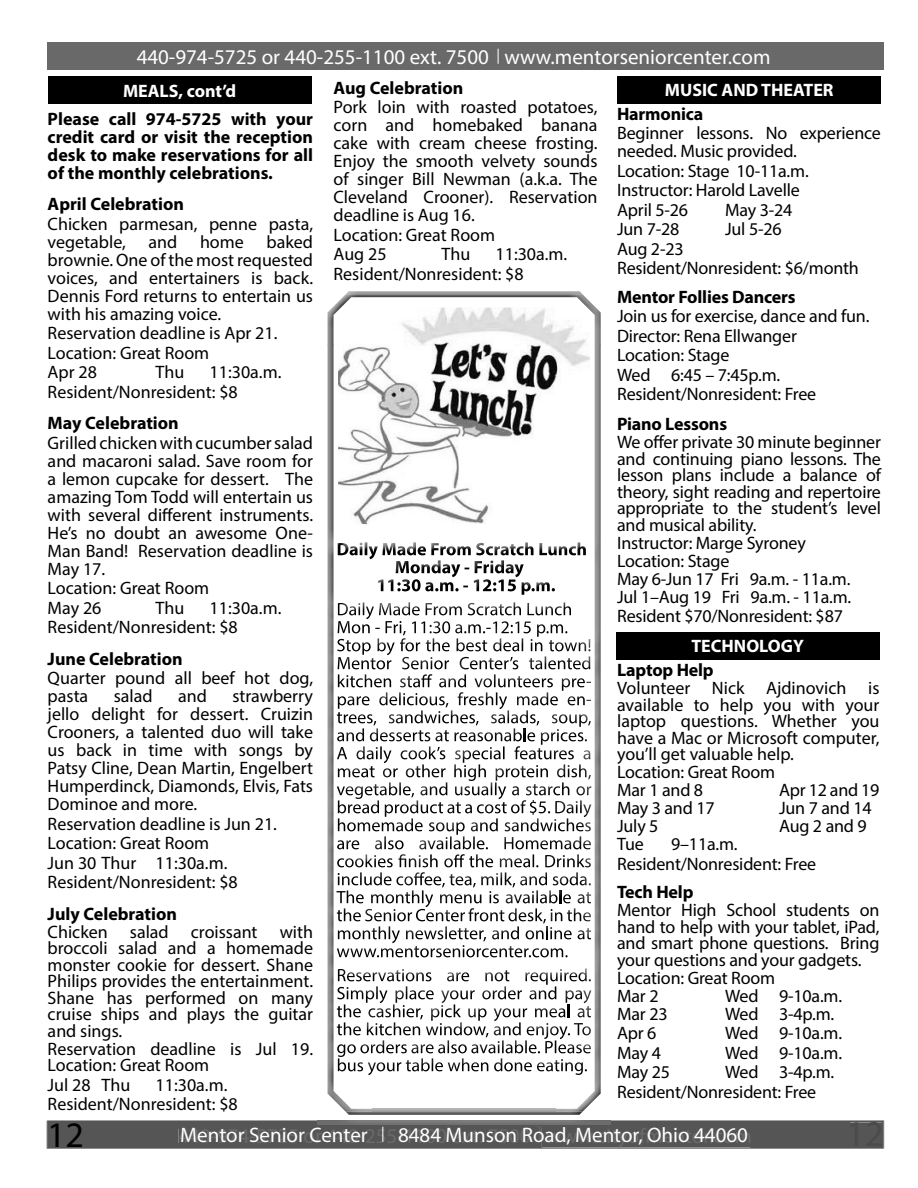
<style>
.page{position:relative;width:918px;height:1188px;background:#fff}
.page>*{position:absolute;margin:0;border:0;box-sizing:border-box;transform-origin:0 0}
.t1{font:36px "Myriad Pro";color:#000}
.t2{font:21px "Myriad Pro";color:#fff}
.t3{font:18px/18.6px "Myriad Pro";color:#000}
.t4{font:700 18px/18px "Myriad Pro";letter-spacing:-.005em;color:#000;text-align:justify}
.t5{font:700 18px "Myriad Pro";color:#fff}
</style>
<div class="page">
<svg style="left:47px;top:1120px;width:837px;height:29px;background:#5d5d5d"></svg>
<div style="left:179px;top:1129px;width:352px;height:14px;background:#555"></div>
<div style="left:535px;top:1127px;width:6px;height:15px;background:#555"></div>
<div style="left:542px;top:1128px;width:208px;height:19px;background:#555"></div>
<div style="left:850px;top:1123px;width:32px;height:23px;background:#555"></div>
<div style="left:47px;top:42px;width:837px;height:28px;background:#696969"></div>
<div style="left:616px;top:632px;width:264px;height:27px;background:#000"></div>
<div style="left:617px;top:76px;width:264px;height:27px;background:#000"></div>
<img style="left:327px;top:333px;width:1px;height:761px">
<img style="left:318px;top:1120px;width:293px;height:5px">
<img style="left:380px;top:555px;width:142px;height:40px">
<img style="left:539px;top:543px;width:8px;height:12px">
<img style="left:382px;top:543px;width:57px;height:12px">
<img style="left:457px;top:546px;width:14px;height:9px">
<svg style="left:397px;top:546px;width:8px;height:9px"></svg>
<svg style="left:548px;top:546px;width:7px;height:9px"></svg>
<img style="left:373px;top:546px;width:5px;height:12px">
<img style="left:396px;top:561px;width:80px;height:12px">
<svg style="left:476px;top:542px;width:58px;height:31px"></svg>
<svg style="left:411px;top:546px;width:45px;height:27px"></svg>
<img style="left:490px;top:564px;width:34px;height:13px">
<img style="left:451px;top:564px;width:18px;height:13px">
<svg style="left:402px;top:579px;width:19px;height:1px"></svg>
<img style="left:378px;top:580px;width:138px;height:11px">
<svg style="left:522px;top:591px;width:6px;height:4px"></svg>
<img style="left:397px;top:582px;width:158px;height:9px">
<img style="left:373px;top:603px;width:161px;height:12px">
<svg style="left:426px;top:603px;width:36px;height:12px"></svg>
<svg style="left:412px;top:606px;width:8px;height:9px"></svg>
<svg style="left:379px;top:603px;width:21px;height:12px"></svg>
<svg style="left:468px;top:602px;width:53px;height:13px"></svg>
<svg style="left:536px;top:606px;width:19px;height:9px"></svg>
<svg style="left:373px;top:621px;width:182px;height:318px"></svg>
<img style="left:373px;top:930px;width:179px;height:9px">
<img style="left:392px;top:931px;width:94px;height:12px">
<img style="left:373px;top:948px;width:182px;height:9px">
<svg style="left:373px;top:969px;width:182px;height:103px"></svg>
<img style="left:373px;top:1063px;width:182px;height:8px">
<img style="left:346px;top:291px;width:236px;height:3px">
<img style="left:346px;top:1112px;width:236px;height:3px">
<img style="left:328px;top:294px;width:273px;height:51px">
<img style="left:328px;top:345px;width:45px;height:767px">
<img style="left:555px;top:345px;width:46px;height:767px">
<svg style="left:336px;top:305px;width:256px;height:221px"></svg>
<div style="left:48px;top:77px;width:264px;height:27px;background:#000"></div>
<p class="t2" style="left:137px;top:44px;width:635px">440-974-5725 or 440-255-1100 ext. 7500 <sup>|</sup> www.mentorseniorcenter.com</p>
<p class="t4" style="left:334px;top:78px;width:131px">Aug Celebration</p>
<p class="t3" style="left:334px;top:98px;width:266px">Pork loin with roasted potatoes, corn and homebaked banana cake with cream cheese frosting.<br>Enjoy the smooth velvety sounds of singer Bill Newman (a.k.a. The<br>Cleveland Crooner). Reservation deadline is Aug 16.<br>Location: Great Room<br>Aug 25</p>
<p class="t5" style="left:123px;top:79px;width:115px">MEALS, cont’d</p>
<p class="t5" style="left:665px;top:79px;width:170px">MUSIC AND THEATER</p>
<p class="t4" style="left:48px;top:109px;width:267px">Please call 974-5725 with your credit card or visit the reception desk to make reservations for all of the monthly celebrations.</p>
<p class="t4" style="left:48px;top:195px;width:138px">April Celebration</p>
<p class="t3" style="left:48px;top:215px;width:267px;line-height:18px">Chicken parmesan, penne pasta, vegetable,</p>
<p class="t4" style="left:617px;top:104px;width:88px">Harmonica</p>
<p class="t3" style="left:617px;top:123px;width:265px;line-height:19px">Beginner lessons. No experience needed. Music provided.<br>Location: Stage 10-11a.m.<br>Instructor: Harold Lavelle<br>April 5-26</p>
<p class="t3" style="left:725px;top:200px;width:69px">May 3-24</p>
<p class="t3" style="left:617px;top:220px;width:64px">Jun 7-28</p>
<p class="t3" style="left:725px;top:220px;width:58px">Jul 5-26</p>
<p class="t3" style="left:617px;top:239px;width:243px;line-height:19.5px">Aug 2-23<br>Resident/Nonresident: $6/month</p>
<p class="t4" style="left:617px;top:287px;width:180px">Mentor Follies Dancers</p>
<p class="t3" style="left:617px;top:306px;width:254px;line-height:19.5px">Join us for exercise, dance and fun.<br>Director: Rena Ellwanger<br>Location: Stage<br>Wed 6:45 – 7:45p.m.<br>Resident/Nonresident: Free</p>
<p class="t4" style="left:617px;top:414px;width:112px">Piano Lessons</p>
<p class="t3" style="left:617px;top:433px;width:265px;line-height:17.4px">We offer private 30 minute beginner and continuing piano lessons. The lesson plans include a balance of theory, sight reading and repertoire appropriate to the student’s level and musical ability.<br>Instructor: Marge Syroney<br>Location: Stage<br>May 6-Jun 17 Fri 9a.m. - 11a.m.<br>Jul 1–Aug 19 Fri 9a.m. - 11a.m.<br>Resident $70/Nonresident: $87</p>
<p class="t4" style="left:617px;top:660px;width:98px">Laptop Help</p>
<p class="t3" style="left:617px;top:679px;width:264px;line-height:17px">Volunteer Nick Ajdinovich is available to help you with your laptop questions. Whether you have a Mac or Microsoft computer, you’ll get valuable help.<br>Location: Great Room<br>Mar 1 and 8</p>
<p class="t3" style="left:48px;top:232px;width:267px;text-indent:219px">baked brownie. One of the most requested voices, and entertainers is back.<br>Dennis Ford returns to entertain us with his amazing voice.<br>Reservation deadline is Apr 21.<br>Location: Great Room<br>Apr 28</p>
<p class="t3" style="left:149px;top:232px;width:30px">and</p>
<p class="t3" style="left:200px;top:232px;width:45px">home</p>
<p class="t3" style="left:442px;top:245px;width:30px">Thu</p>
<p class="t3" style="left:334px;top:244px;width:235px;line-height:19.5px;text-indent:162px">11:30a.m.<br>Resident/Nonresident: $8</p>
<p class="t3" style="left:156px;top:363px;width:30px">Thu</p>
<p class="t3" style="left:48px;top:362px;width:235px;line-height:19.5px;text-indent:162px">11:30a.m.<br>Resident/Nonresident: $8</p>
<p class="t4" style="left:48px;top:414px;width:133px">May Celebration</p>
<p class="t3" style="left:48px;top:433px;width:267px">Grilled chicken with cucumber salad and macaroni salad. Save room for a lemon cupcake for dessert. The amazing Tom Todd will entertain us with several different instruments.<br>He’s no doubt an awesome One-<br>Man Band! Reservation deadline is<br>May 17.<br>Location: Great Room<br>May 26</p>
<p class="t3" style="left:156px;top:598px;width:30px">Thu</p>
<p class="t3" style="left:48px;top:598px;width:235px;line-height:19.5px;text-indent:162px">11:30a.m.<br>Resident/Nonresident: $8</p>
<p class="t4" style="left:48px;top:649px;width:137px">June Celebration</p>
<p class="t3" style="left:48px;top:669px;width:267px;line-height:18px">Quarter pound all beef hot dog, pasta</p>
<p class="t5" style="left:691px;top:635px;width:114px">TECHNOLOGY</p>
<p class="t3" style="left:48px;top:687px;width:267px;text-indent:185px">strawberry jello delight for dessert. Cruizin<br>Crooners, a talented duo will take us back in time with songs by<br>Patsy Cline, Dean Martin, Engelbert<br>Humperdinck, Diamonds, Elvis, Fats<br>Dominoe and more.<br>Reservation deadline is Jun 21.<br>Location: Great Room<br>Jun 30 Thur 11:30a.m.<br>Resident/Nonresident: $8</p>
<p class="t4" style="left:48px;top:904px;width:131px">July Celebration</p>
<p class="t3" style="left:48px;top:923px;width:267px;line-height:16.6px">Chicken salad croissant with broccoli salad and a homemade monster cookie for dessert. Shane<br>Philips provides the entertainment.<br>Shane has performed on many cruise ships and plays the guitar and sings.<br>Reservation deadline is Jul 19.<br>Location: Great Room</p>
<p class="t3" style="left:48px;top:1075px;width:84px">Jul 28 Thu</p>
<p class="t3" style="left:114px;top:687px;width:40px">salad</p>
<p class="t3" style="left:178px;top:687px;width:30px">and</p>
<p class="t3" style="left:779px;top:781px;width:102px">Apr 12 and 19</p>
<p class="t3" style="left:617px;top:799px;width:99px">May 3 and 17</p>
<p class="t3" style="left:779px;top:799px;width:94px">Jun 7 and 14</p>
<p class="t3" style="left:617px;top:817px;width:43px">July 5</p>
<p class="t3" style="left:779px;top:817px;width:89px">Aug 2 and 9</p>
<p class="t3" style="left:617px;top:835px;width:28px">Tue</p>
<p class="t3" style="left:617px;top:834px;width:201px;line-height:19.5px;text-indent:54px">9–11a.m.<br>Resident/Nonresident: Free</p>
<p class="t4" style="left:617px;top:882px;width:78px">Tech Help</p>
<p class="t3" style="left:617px;top:901px;width:264px;line-height:17.1px">Mentor High School students on hand to help with your tablet, iPad, and smart phone questions. Bring your questions and your gadgets.<br>Location: Great Room<br>Mar 2</p>
<p class="t3" style="left:725px;top:986px;width:119px">Wed 9-10a.m.</p>
<p class="t3" style="left:617px;top:1004px;width:52px">Mar 23</p>
<p class="t3" style="left:725px;top:1004px;width:111px">Wed 3-4p.m.</p>
<p class="t3" style="left:617px;top:1024px;width:41px">Apr 6</p>
<p class="t3" style="left:725px;top:1024px;width:119px">Wed 9-10a.m.</p>
<p class="t3" style="left:617px;top:1043px;width:45px">May 4</p>
<p class="t3" style="left:725px;top:1043px;width:119px">Wed 9-10a.m.</p>
<p class="t3" style="left:617px;top:1063px;width:54px">May 25</p>
<p class="t3" style="left:617px;top:1062px;width:219px;line-height:19.5px;text-indent:108px">Wed 3-4p.m.<br>Resident/Nonresident: Free</p>
<p class="t3" style="left:48px;top:1075px;width:192px;line-height:19.5px;text-indent:108px">11:30a.m.<br>Resident/Nonresident: $8</p>
<h1 class="t1" style="left:47px;top:1113px;width:38px">12</h1>
<p class="t2" style="left:180px;top:1122px;width:569px">Mentor Senior Center <sup>|</sup> 8484 Munson Road, Mentor, Ohio 44060</p>
<p class="t2" style="left:178px;top:1123px;width:575px">440-974-5725 or 440-255-1100 ext. 7500 <sup>|</sup> www.cityofmentor.com</p>
</div>
